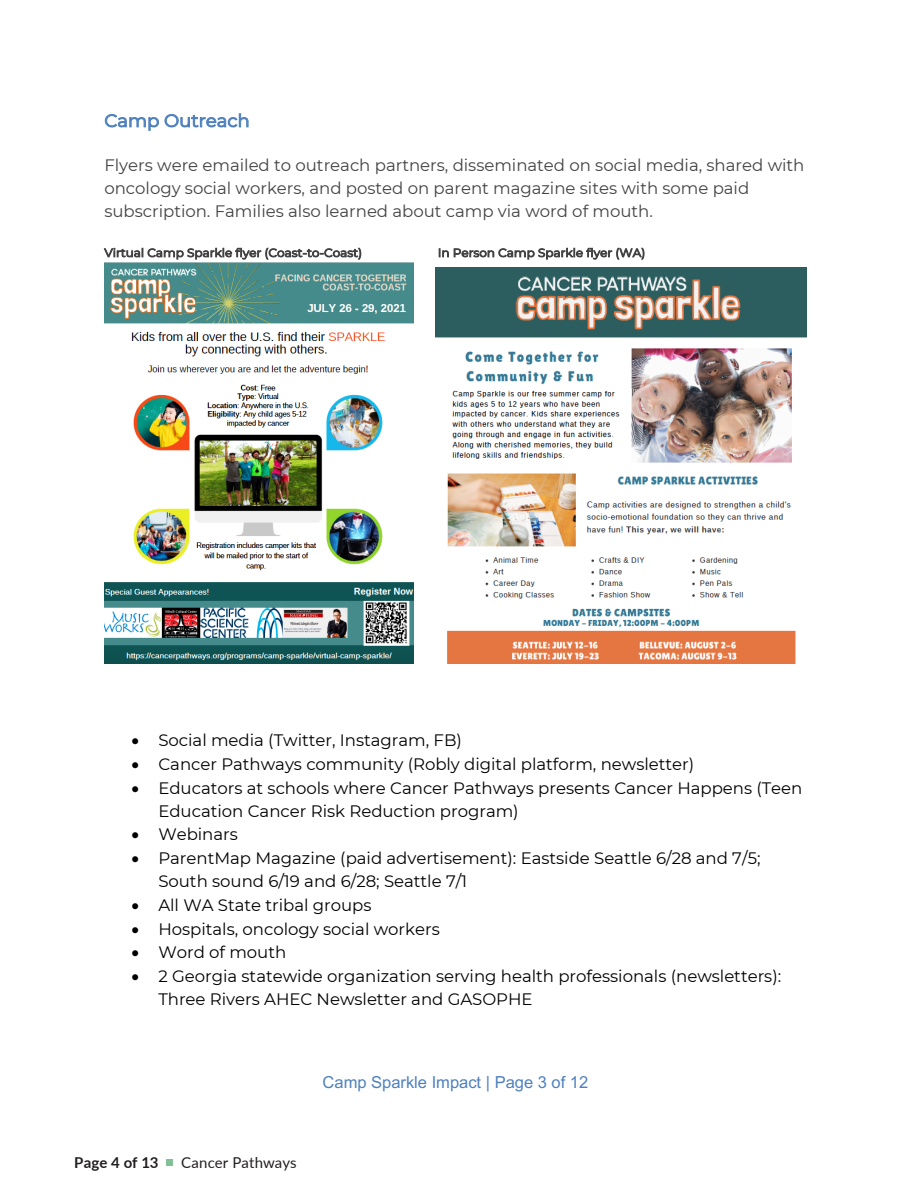
<style>
.page{position:relative;width:918px;height:1188px;background:#fff}
.page>*{position:absolute;margin:0;border:0;box-sizing:border-box;transform-origin:0 0}
.t1{font:17.7px "Montserrat";color:#4f81bd}
.t2{font:16.5px/23.1px "Montserrat";color:#000}
.t3{font:16.5px/23.2px "Montserrat";color:#424242}
.t4{font:16.5px "Arial";color:#4f81bd}
.t5{font:15px "Lato";letter-spacing:.01em;color:#231f20}
.t6{font:700 15px "Lato";color:#231f20}
.t7{font:11.7px "Montserrat";letter-spacing:.005em;color:#424242}
</style>
<div class="page">
<img style="left:105px;top:262px;width:308px;height:402px">
<img style="left:435px;top:268px;width:372px;height:395px">
<div style="left:166px;top:1159px;width:7px;height:7px;background:#82c198"></div>
<p class="t1" style="left:104px;top:108px;width:147px">Camp Outreach</p>
<p class="t3" style="left:104px;top:153px;width:702px">Flyers were emailed to outreach partners, disseminated on social media, shared with oncology social workers, and posted on parent magazine sites with some paid subscription. Families also learned about camp via word of mouth.</p>
<p class="t7" style="left:104px;top:245px;width:259px">Virtual Camp Sparkle flyer (Coast-to-Coast)</p>
<p class="t7" style="left:438px;top:245px;width:209px">In Person Camp Sparkle flyer (WA)</p>
<p class="t2" style="left:131px;top:728px;width:332px">• Social media (Twitter, Instagram, FB)</p>
<p class="t2" style="left:131px;top:752px;width:564px">• Cancer Pathways community (Robly digital platform, newsletter)</p>
<p class="t2" style="left:158px;top:776px;width:646px;text-indent:-27px">• Educators at schools where Cancer Pathways presents Cancer Happens (Teen<br>Education Cancer Risk Reduction program)</p>
<p class="t2" style="left:131px;top:822px;width:108px">• Webinars</p>
<p class="t2" style="left:158px;top:846px;width:604px;text-indent:-27px">• ParentMap Magazine (paid advertisement): Eastside Seattle 6/28 and 7/5;<br>South sound 6/19 and 6/28; Seattle 7/1</p>
<p class="t2" style="left:131px;top:893px;width:242px">• All WA State tribal groups</p>
<p class="t2" style="left:131px;top:917px;width:310px">• Hospitals, oncology social workers</p>
<p class="t2" style="left:131px;top:940px;width:156px">• Word of mouth</p>
<p class="t2" style="left:158px;top:964px;width:624px;text-indent:-27px">• 2 Georgia statewide organization serving health professionals (newsletters):<br>Three Rivers AHEC Newsletter and GASOPHE</p>
<p class="t6" style="left:74px;top:1151px;width:86px">Page 4 of 13</p>
<p class="t5" style="left:181px;top:1152px;width:117px">Cancer Pathways</p>
<p class="t4" style="left:323px;top:1071px;width:267px">Camp Sparkle Impact | Page 3 of 12</p>
</div>
